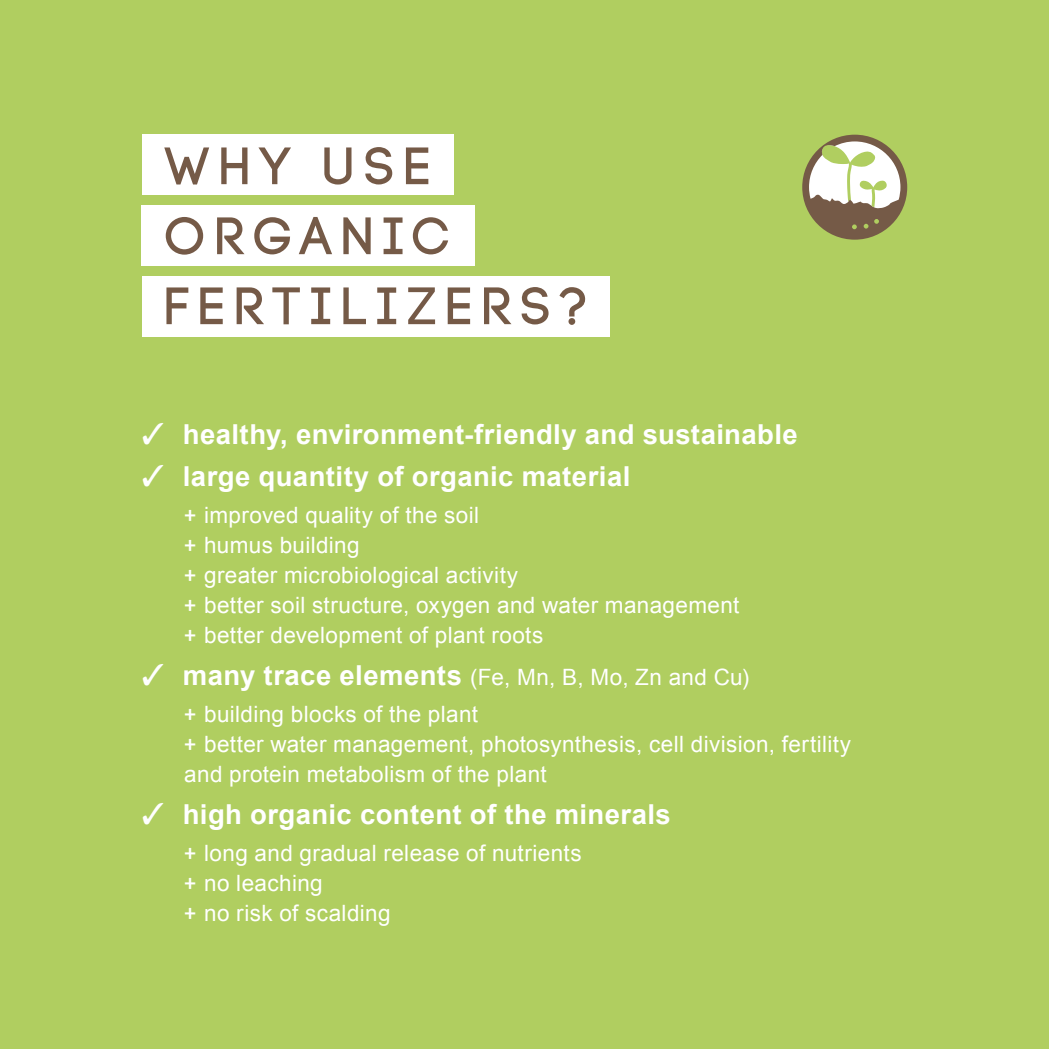
<style>
.page{position:relative;width:1049px;height:1049px;background:#b0ce60}
.page>*{position:absolute;margin:0;border:0;box-sizing:border-box;transform-origin:0 0}
.t1{font:52.5px/70px "Code Pro Demo";letter-spacing:.16em;color:#755a47}
.t2{font:700 27.5px "Arial";letter-spacing:.015em;color:#fff}
.t3{font:22.5px/30px "Arial";letter-spacing:.015em;color:#fff}
.s1{font-family:"Code Pro"}
.s2{font-weight:700;font-size:27.5px}
</style>
<div class="page">
<div style="left:142px;top:135px;width:312px;height:60px;background:#fff"></div>
<div style="left:142px;top:206px;width:333px;height:60px;background:#fff"></div>
<svg style="left:802px;top:135px;width:105px;height:105px"></svg>
<div style="left:142px;top:276px;width:467px;height:61px;background:#fff"></div>
<h1 class="t1" style="left:165px;top:133px;width:425px">WHY USE<br>ORGANIC<br>FERTILIZERS?</h1>
<p class="t2" style="left:142px;top:416px;width:658px">✓ healthy, environment-friendly and sustainable</p>
<p class="t2" style="left:142px;top:458px;width:490px">✓ large quantity of organic material</p>
<p class="t3" style="left:184px;top:500px;width:557px"><span class="s1">+</span> improved quality of the soil<br><span class="s1">+</span> humus building<br><span class="s1">+</span> greater microbiological activity<br><span class="s1">+</span> better soil structure, oxygen and water management <span class="s1">+</span> better development of plant roots</p>
<p class="t3" style="left:184px;top:659px;width:567px;line-height:37px;text-indent:-42px">✓ <span class="s2">many trace elements</span> (Fe, Mn, B, Mo, Zn and Cu) <span class="s1">+</span> building blocks of the plant</p>
<p class="t3" style="left:184px;top:729px;width:668px"><span class="s1">+</span> better water management, photosynthesis, cell division, fertility and protein metabolism of the plant</p>
<p class="t2" style="left:142px;top:796px;width:530px">✓ high organic content of the minerals</p>
<p class="t3" style="left:184px;top:839px;width:399px"><span class="s1">+</span> long and gradual release of nutrients <span class="s1">+</span> no leaching<br><span class="s1">+</span> no risk of scalding</p>
</div>
